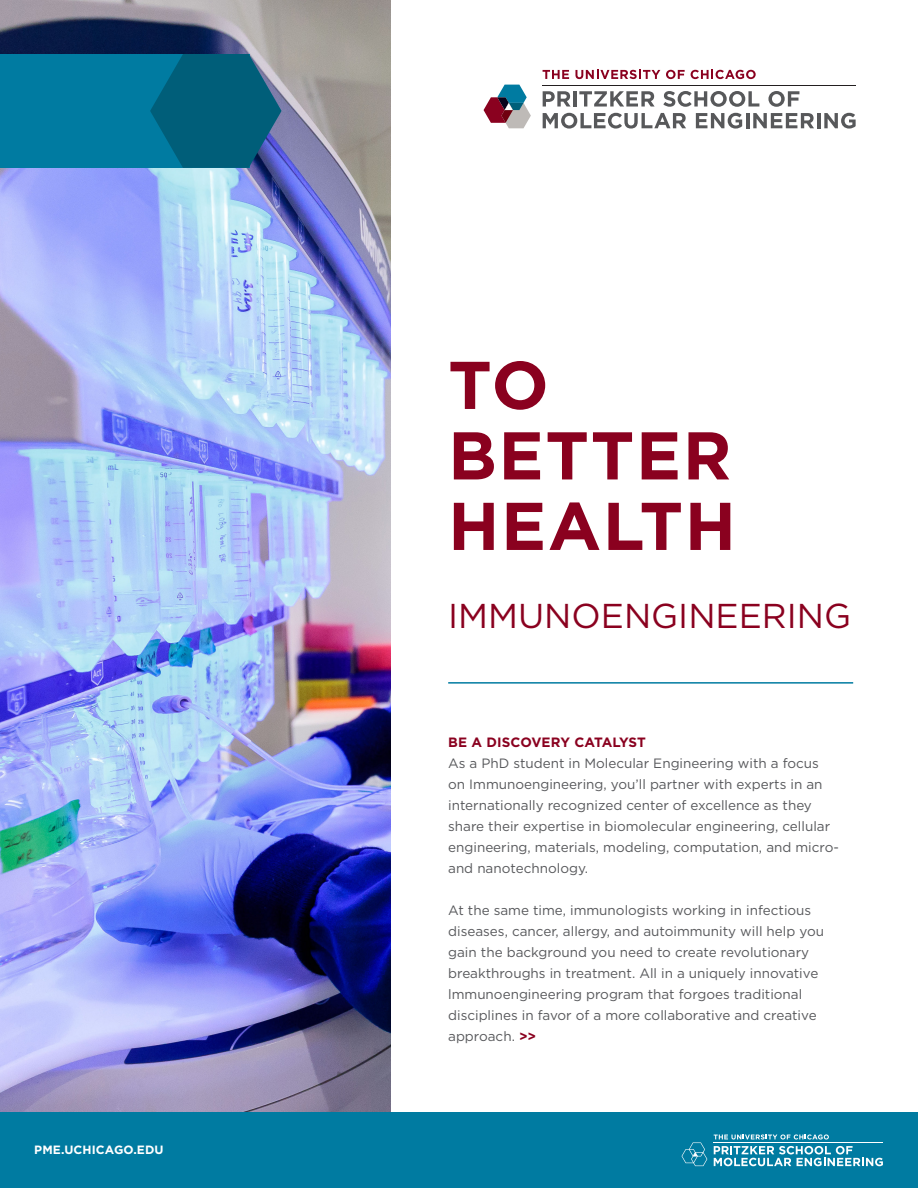
<style>
.page{position:relative;width:918px;height:1188px;background:#fff}
.page>*{position:absolute;margin:0;border:0;box-sizing:border-box;transform-origin:0 0}
.t1{font:700 67.35px "Gotham";letter-spacing:.025em;color:#8a011f}
.t2{font:34.5px "Gotham";color:#8a011f}
.t3{font:13.5px/21px "Gotham";color:#57585b}
.t4{font:700 13.5px "Gotham";color:#8a011f}
.t5{font:700 12px "Gotham";letter-spacing:.01em;color:#fff}
.s1{font-weight:700;color:#8a011f}
</style>
<div class="page">
<img style="left:0;top:0;width:391px;height:1112px">
<div style="left:0;top:1112px;width:918px;height:76px;background:#007ba1"></div>
<hr style="left:714px;top:1143px;width:169px;height:1px;background:#fff">
<svg style="left:714px;top:1146px;width:169px;height:20px"></svg>
<svg style="left:682px;top:1142px;width:25px;height:24px"></svg>
<svg style="left:714px;top:1134px;width:115px;height:6px"></svg>
<div style="left:0;top:54px;width:250px;height:114px;background:#007ba1"></div>
<svg style="left:150px;top:54px;width:132px;height:114px;background:#0f6685"></svg>
<hr style="left:543px;top:85px;width:313px;height:1px;background:#231f20">
<svg style="left:543px;top:91px;width:28px;height:16px"></svg>
<hr style="left:573px;top:91px;width:4px;height:16px;background:#57585a">
<svg style="left:579px;top:91px;width:76px;height:16px"></svg>
<svg style="left:663px;top:91px;width:96px;height:16px"></svg>
<svg style="left:768px;top:91px;width:31px;height:16px"></svg>
<svg style="left:543px;top:113px;width:143px;height:16px"></svg>
<svg style="left:696px;top:113px;width:46px;height:16px"></svg>
<hr style="left:746px;top:113px;width:3px;height:15px;background:#57585a">
<svg style="left:753px;top:113px;width:61px;height:15px"></svg>
<hr style="left:817px;top:113px;width:3px;height:15px;background:#57585a">
<svg style="left:824px;top:113px;width:32px;height:16px"></svg>
<svg style="left:484px;top:85px;width:47px;height:43px"></svg>
<svg style="left:543px;top:70px;width:26px;height:9px"></svg>
<svg style="left:575px;top:70px;width:85px;height:9px"></svg>
<svg style="left:666px;top:70px;width:19px;height:9px"></svg>
<svg style="left:691px;top:70px;width:65px;height:9px"></svg>
<hr style="left:448px;top:682px;width:405px;height:2px;background:#007ba1">
<p class="t5" style="left:34px;top:1142px;width:131px">PME.UCHICAGO.EDU</p>
<p class="t1" style="left:448px;top:340px;width:102px">TO</p>
<p class="t1" style="left:448px;top:411px;width:285px">BETTER</p>
<p class="t1" style="left:448px;top:481px;width:289px">HEALTH</p>
<p class="t2" style="left:448px;top:594px;width:404px">IMMUNOENGINEERING</p>
<p class="t4" style="left:448px;top:733px;width:199px">BE A DISCOVERY CATALYST</p>
<p class="t3" style="left:448px;top:752px;width:392px">As a PhD student in Molecular Engineering with a focus on Immunoengineering, you’ll partner with experts in an internationally recognized center of excellence as they share their expertise in biomolecular engineering, cellular engineering, materials, modeling, computation, and micro&shy;and nanotechnology.</p>
<p class="t3" style="left:448px;top:899px;width:377px">At the same time, immunologists working in infectious diseases, cancer, allergy, and autoimmunity will help you gain the background you need to create revolutionary breakthroughs in treatment. All in a uniquely innovative lmmunoengineering program that forgoes traditional disciplines in favor of a more collaborative and creative approach. <span class="s1">&gt;&gt;</span></p>
</div>
